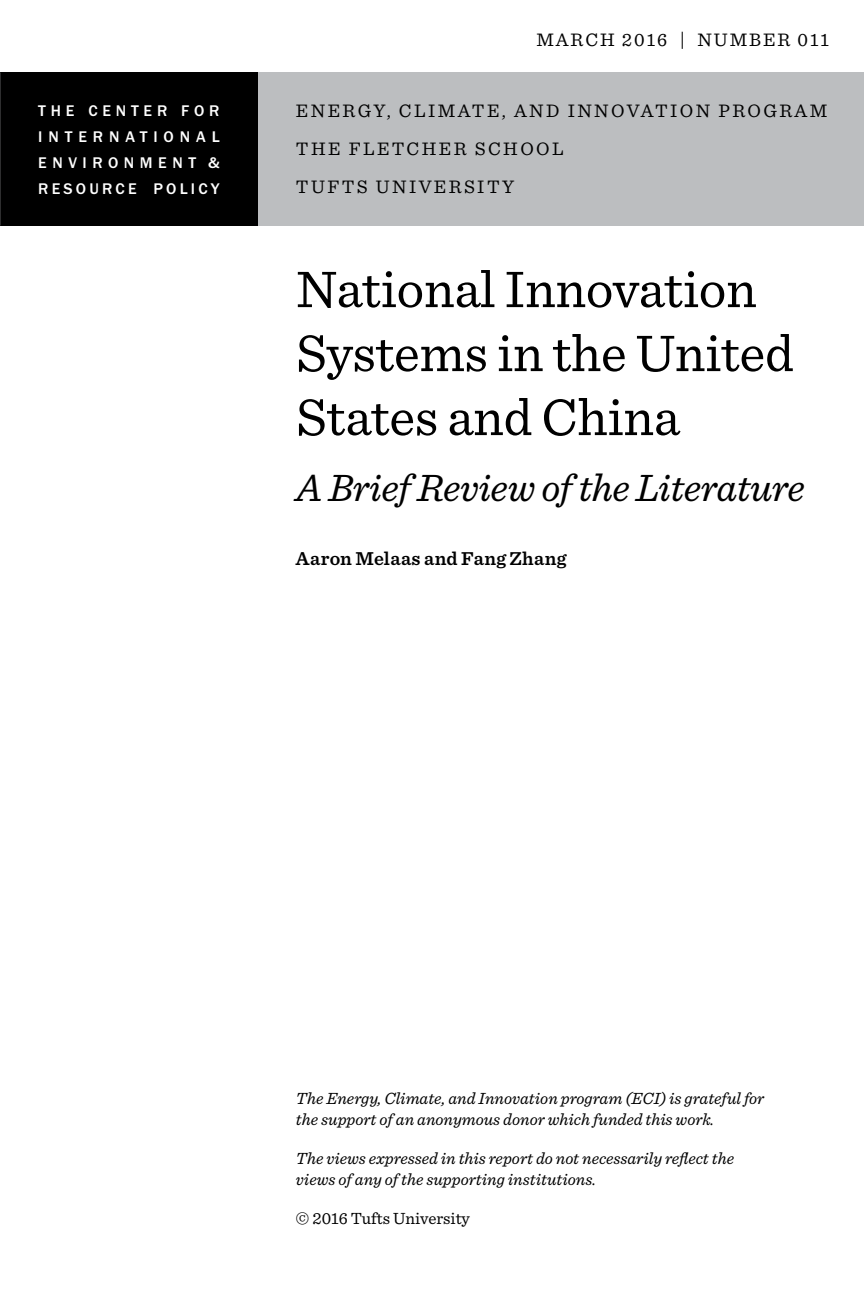
<style>
.page{position:relative;width:864px;height:1296px;background:#fff}
.page>*{position:absolute;margin:0;border:0;box-sizing:border-box;transform-origin:0 0}
.t1{font:54px/64px "Sentinel";letter-spacing:-.005em;color:#000}
.t2{font:italic 40px "Sentinel";letter-spacing:-.01em;color:#000}
.t3{font:600 19.6px "Sentinel";letter-spacing:.015em;color:#000}
.t4{font:19px/38px "Sentinel";letter-spacing:.125em;color:#000}
.t5{font:19px "Sentinel";letter-spacing:.1em;color:#000}
.t6{font:italic 17px/21px "Sentinel";color:#000}
.t7{font:17px "Sentinel";color:#000}
.t8{font:500 16px/26px "Franklin Gothic";letter-spacing:.345em;color:#fff;text-align:justify}
</style>
<div class="page">
<div style="left:258px;top:72px;width:606px;height:153px;background:#bcbec0"></div>
<div style="left:0;top:72px;width:258px;height:153px;background:#000"></div>
<p class="t5" style="left:536px;top:25px;width:294px">MARCH 2016 | NUMBER 011</p>
<p class="t8" style="left:38px;top:98px;width:183px">THE CENTER FOR INTERNATIONAL ENVIRONMENT &amp; RESOURCE POLICY</p>
<p class="t4" style="left:296px;top:90px;width:533px">ENERGY, CLIMATE, AND INNOVATION PROGRAM<br>THE FLETCHER SCHOOL<br>TUFTS UNIVERSITY</p>
<h1 class="t1" style="left:296px;top:254px;width:499px">National Innovation<br>Systems in the United<br>States and China</h1>
<h2 class="t2" style="left:296px;top:458px;width:510px">A Brief Review of the Literature</h2>
<p class="t3" style="left:296px;top:544px;width:272px">Aaron Melaas and Fang Zhang</p>
<p class="t6" style="left:296px;top:1087px;width:470px">The Energy, Climate, and Innovation program (ECI) is grateful for the support of an anonymous donor which funded this work.</p>
<p class="t6" style="left:296px;top:1147px;width:440px">The views expressed in this report do not necessarily reflect the views of any of the supporting institutions.</p>
<p class="t7" style="left:296px;top:1206px;width:175px">© 2016 Tufts University</p>
</div>
